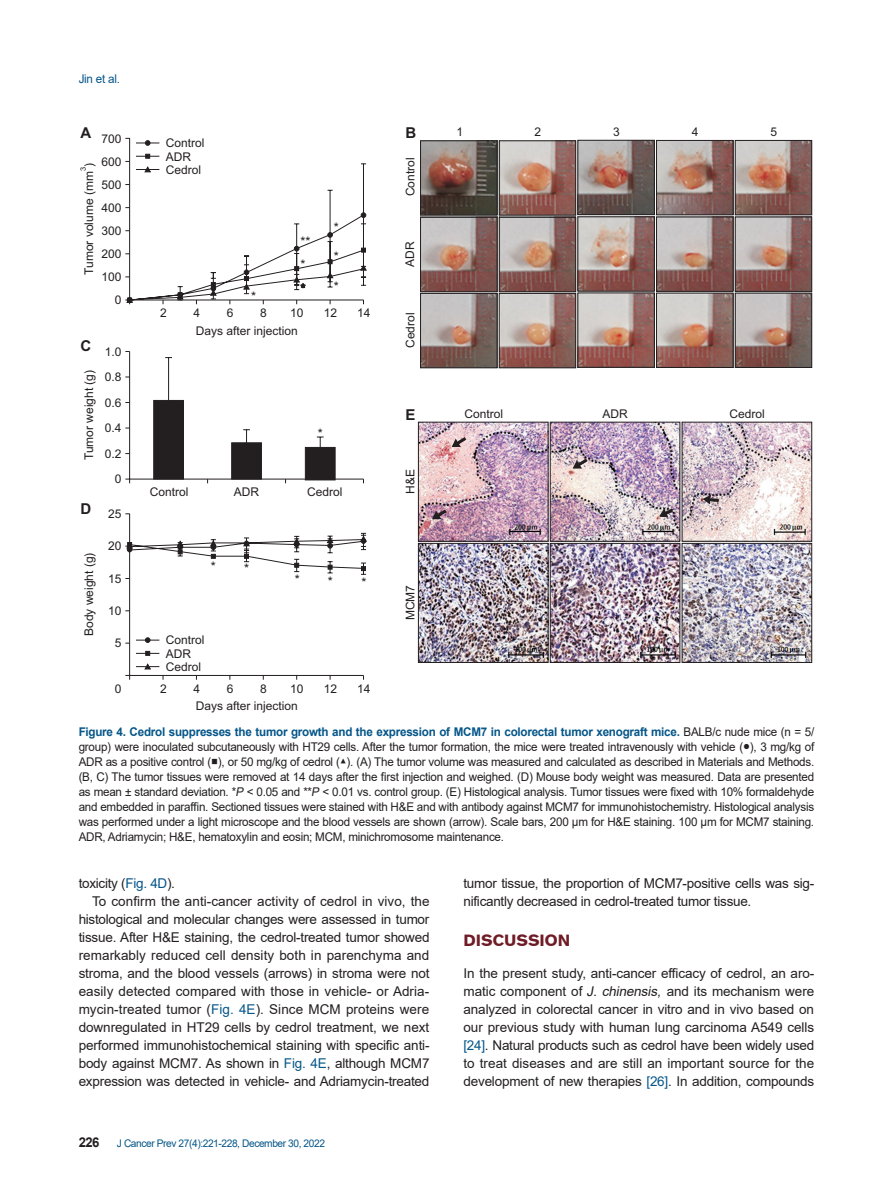
<style>
.page{position:relative;width:893px;height:1191px;background:#fff}
.page>*{position:absolute;margin:0;border:0;box-sizing:border-box;transform-origin:0 0}
.t1{font:16.2px "Gothic 725 BT Black A";color:#6f1c26;scale:1.06 1}
.t2{font:700 15px "Arial";color:#231f20}
.t3{font:13.5px/18px "Arial";letter-spacing:-.015em;color:#231f20}
.t4{font:13.5px "Arial";letter-spacing:.005em;color:#231f20}
.t5{font:700 13.5px "Arial";color:#231f20}
.t6{font:12.9px/28.2px "Arial";color:#231f20}
.t7{font:12px/15px "Arial";color:#231f20;text-align:justify}
.t8{font:12px "Arial";letter-spacing:-.02em;color:#055689}
.t9{font:10.5px "Arial";letter-spacing:-.04em;color:#055689}
.t10{font:7.5px "Arial";color:#231f20}
.s1{font-weight:700;color:#055689}
.s2{font-family:"Arial Unicode MS"}
.s3{font-style:italic}
.s4{color:#055689}
</style>
<div class="page">
<img style="left:418px;top:421px;width:394px;height:242px">
<svg style="left:432px;top:506px;width:18px;height:13px"></svg>
<svg style="left:452px;top:434px;width:18px;height:13px"></svg>
<svg style="left:573px;top:456px;width:18px;height:12px"></svg>
<svg style="left:703px;top:495px;width:19px;height:9px"></svg>
<svg style="left:659px;top:506px;width:17px;height:11px"></svg>
<img style="left:420px;top:140px;width:392px;height:228px">
<svg style="left:125px;top:137px;width:242px;height:167px"></svg>
<svg style="left:125px;top:351px;width:239px;height:132px"></svg>
<div style="left:305px;top:447px;width:31px;height:33px;background:#231f20;border:1px solid #231f20"></div>
<svg style="left:125px;top:513px;width:242px;height:166px"></svg>
<p class="t8" style="left:79px;top:71px;width:43px">Jin et al.</p>
<p class="t2" style="left:80px;top:124px;width:12px">A</p>
<p class="t7" style="left:457px;top:126px;width:8px">1</p>
<p class="t7" style="left:534px;top:126px;width:8px">2</p>
<p class="t7" style="left:613px;top:126px;width:8px">3</p>
<p class="t7" style="left:692px;top:126px;width:8px">4</p>
<p class="t7" style="left:770px;top:126px;width:8px">5</p>
<p class="t2" style="left:406px;top:124px;width:12px">B</p>
<p class="t7" style="left:101px;top:128px;width:22px;line-height:23.1px">700<br>600<br>500<br>400<br>300<br>200<br>100</p>
<p class="t7" style="left:166px;top:137px;width:40px;line-height:13.4px;text-align:left">Control<br>ADR<br>Cedrol</p>
<p class="t7" style="left:404px;top:196px;width:40px;rotate:-90deg">Control</p>
<p class="t7" style="left:83px;top:275px;width:113px;rotate:-90deg">Tumor volume (mm )</p>
<p class="t10" style="left:80px;top:171px;width:6px;rotate:-90deg">3</p>
<p class="t6" style="left:334px;top:215px;width:7px">* *</p>
<p class="t6" style="left:334px;top:273px;width:7px">*</p>
<p class="t6" style="left:301px;top:228px;width:12px">**</p>
<p class="t7" style="left:404px;top:267px;width:27px;rotate:-90deg">ADR</p>
<p class="t6" style="left:301px;top:251px;width:7px">*</p>
<p class="t6" style="left:301px;top:276px;width:7px">*</p>
<p class="t7" style="left:115px;top:294px;width:8px">0</p>
<p class="t2" style="left:80px;top:337px;width:12px">C</p>
<p class="t7" style="left:83px;top:460px;width:92px;rotate:-90deg">Tumor weight (g)</p>
<p class="t2" style="left:80px;top:500px;width:12px">D</p>
<p class="t7" style="left:83px;top:636px;width:85px;rotate:-90deg">Body weight (g)</p>
<p class="t7" style="left:105px;top:340px;width:18px;line-height:25.5px">1.0<br>0.8<br>0.6<br>0.4</p>
<p class="t7" style="left:105px;top:442px;width:18px;line-height:25.5px;text-align:right">0.2<br>0</p>
<p class="t7" style="left:108px;top:507px;width:15px">25</p>
<p class="t7" style="left:108px;top:540px;width:15px">20</p>
<p class="t7" style="left:108px;top:572px;width:15px">15</p>
<p class="t7" style="left:108px;top:604px;width:15px">10</p>
<p class="t7" style="left:115px;top:637px;width:8px">5</p>
<p class="t7" style="left:115px;top:682px;width:8px">0</p>
<p class="t6" style="left:251px;top:283px;width:7px">*</p>
<p class="t7" style="left:160px;top:307px;width:8px">2</p>
<p class="t7" style="left:193px;top:307px;width:8px">4</p>
<p class="t7" style="left:227px;top:307px;width:8px">6</p>
<p class="t7" style="left:260px;top:307px;width:8px">8</p>
<p class="t7" style="left:290px;top:307px;width:15px">10</p>
<p class="t7" style="left:324px;top:307px;width:15px">12</p>
<p class="t7" style="left:357px;top:307px;width:15px">14</p>
<p class="t7" style="left:196px;top:324px;width:104px">Days after injection</p>
<p class="t6" style="left:318px;top:420px;width:7px">*</p>
<p class="t7" style="left:150px;top:486px;width:40px">Control</p>
<p class="t7" style="left:234px;top:485px;width:27px">ADR</p>
<p class="t7" style="left:307px;top:486px;width:37px">Cedrol</p>
<p class="t6" style="left:211px;top:554px;width:40px">* *</p>
<p class="t7" style="left:166px;top:634px;width:40px;line-height:13.4px;text-align:left">Control<br>ADR<br>Cedrol</p>
<p class="t6" style="left:295px;top:567px;width:39px">* *</p>
<p class="t6" style="left:361px;top:570px;width:7px">*</p>
<p class="t7" style="left:160px;top:682px;width:8px">2</p>
<p class="t7" style="left:193px;top:682px;width:8px">4</p>
<p class="t7" style="left:227px;top:682px;width:8px">6</p>
<p class="t7" style="left:260px;top:682px;width:8px">8</p>
<p class="t7" style="left:290px;top:682px;width:15px">10</p>
<p class="t7" style="left:324px;top:682px;width:15px">12</p>
<p class="t7" style="left:357px;top:682px;width:15px">14</p>
<p class="t7" style="left:196px;top:699px;width:104px">Days after injection</p>
<p class="t7" style="left:404px;top:348px;width:37px;rotate:-90deg">Cedrol</p>
<p class="t2" style="left:406px;top:406px;width:12px">E</p>
<p class="t7" style="left:464px;top:407px;width:40px">Control</p>
<p class="t7" style="left:602px;top:407px;width:27px">ADR</p>
<p class="t7" style="left:730px;top:407px;width:37px">Cedrol</p>
<p class="t7" style="left:404px;top:494px;width:26px;rotate:-90deg">H&amp;E</p>
<p class="t7" style="left:404px;top:620px;width:37px;rotate:-90deg">MCM7</p>
<p class="t7" style="left:79px;top:724px;width:737px"><span class="s1">Figure 4. Cedrol suppresses the tumor growth and the expression of MCM7 in colorectal tumor xenograft mice.</span> BALB/c nude mice (n = 5/ group) were inoculated subcutaneously with HT29 cells. After the tumor formation, the mice were treated intravenously with vehicle (<span class="s2">●</span>), 3 mg/kg of ADR as a positive control (<span class="s2">■</span>), or 50 mg/kg of cedrol (<span class="s2">▲</span>). (A) The tumor volume was measured and calculated as described in Materials and Methods. (B, C) The tumor tissues were removed at 14 days after the first injection and weighed. (D) Mouse body weight was measured. Data are presented as mean ± standard deviation. *<span class="s3">P</span> &lt; 0.05 and **<span class="s3">P</span> &lt; 0.01 vs. control group. (E) Histological analysis. Tumor tissues were fixed with 10% formaldehyde and embedded in paraffin. Sectioned tissues were stained with H&amp;E and with antibody against MCM7 for immunohistochemistry. Histological analysis was performed under a light microscope and the blood vessels are shown (arrow). Scale bars, 200 μm for H&amp;E staining. 100 μm for MCM7 staining.<br>ADR, Adriamycin; H&amp;E, hematoxylin and eosin; MCM, minichromosome maintenance.</p>
<p class="t3" style="left:79px;top:874px;width:98px">toxicity (<span class="s4">Fig. 4D</span>).</p>
<p class="t4" style="left:92px;top:892px;width:339px">To confirm the anti-cancer activity of cedrol in vivo, the</p>
<p class="t3" style="left:79px;top:910px;width:352px">histological and molecular changes were assessed in tumor</p>
<p class="t3" style="left:79px;top:928px;width:352px">tissue. After H&amp;E staining, the cedrol-treated tumor showed</p>
<p class="t4" style="left:79px;top:946px;width:352px">remarkably reduced cell density both in parenchyma and</p>
<p class="t3" style="left:79px;top:964px;width:352px">stroma, and the blood vessels (arrows) in stroma were not</p>
<p class="t4" style="left:79px;top:982px;width:352px">easily detected compared with those in vehicle- or Adria-</p>
<p class="t4" style="left:79px;top:1000px;width:352px">mycin-treated tumor (<span class="s4">Fig. 4E</span>). Since MCM proteins were</p>
<p class="t3" style="left:79px;top:1018px;width:352px">downregulated in HT29 cells by cedrol treatment, we next</p>
<p class="t3" style="left:79px;top:1036px;width:352px">performed immunohistochemical staining with specific anti-</p>
<p class="t3" style="left:79px;top:1054px;width:352px">body against MCM7. As shown in <span class="s4">Fig. 4E</span>, although MCM7</p>
<p class="t3" style="left:79px;top:1072px;width:352px">expression was detected in vehicle- and Adriamycin-treated</p>
<p class="t5" style="left:79px;top:1132px;width:22px">226</p>
<p class="t9" style="left:117px;top:1136px;width:210px">J Cancer Prev 27(4):221-228, December 30, 2022</p>
<p class="t3" style="left:463px;top:874px;width:352px">tumor tissue, the proportion of MCM7-positive cells was sig&shy;nificantly decreased in cedrol-treated tumor tissue.</p>
<h1 class="t1" style="left:463px;top:930px;width:102px">DISCUSSION</h1>
<p class="t3" style="left:463px;top:964px;width:352px;text-align:justify">In the present study, anti-cancer efficacy of cedrol, an aro&shy;matic component of <span class="s3">J. chinensis,</span> and its mechanism were analyzed in colorectal cancer in vitro and in vivo based on our previous study with human lung carcinoma A549 cells <span class="s4">[24]</span>. Natural products such as cedrol have been widely used to treat diseases and are still an important source for the development of new therapies <span class="s4">[26]</span>. In addition, compounds</p>
</div>
